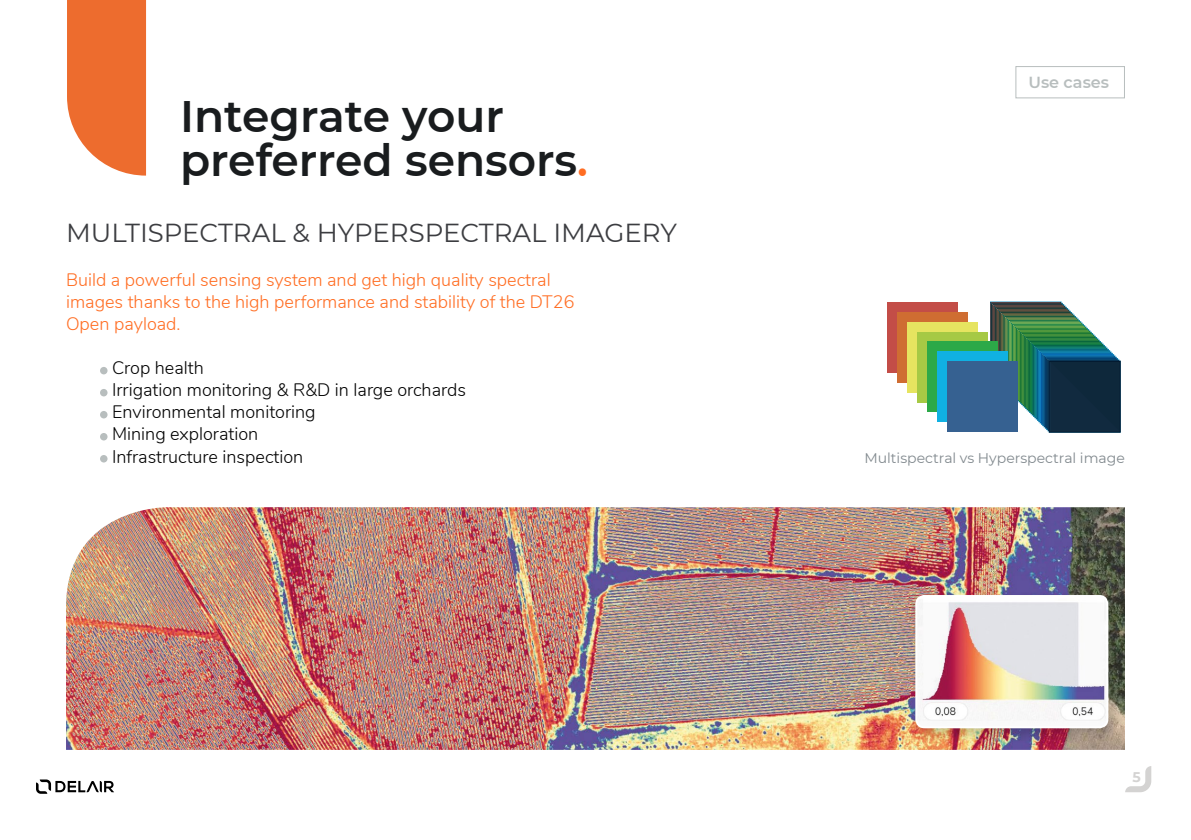
<style>
.page{position:relative;width:1191px;height:840px;background:#fff}
.page>*{position:absolute;margin:0;border:0;box-sizing:border-box;transform-origin:0 0}
.t1{font:600 44px/44px "Montserrat";color:#191c1e}
.t2{font:26px "Montserrat";color:#3c3d41}
.t3{font:300 18px/22px "Nunito";color:#ff6d22}
.t4{font:300 18px/22px "Nunito";color:#000}
.t5{font:600 16px "Montserrat";color:#b8bebe}
.t6{font:14px "Montserrat";color:#81898e}
.t7{font:700 14px "Montserrat";color:#d4d3d2}
.s1{color:#ff6d22}
</style>
<div class="page">
<svg style="left:1125px;top:766px;width:26px;height:25px"></svg>
<svg style="left:36px;top:779px;width:78px;height:14px"></svg>
<div style="left:100px;top:367px;width:8px;height:7px;background:#b8bebe;border-radius:50%"></div>
<div style="left:100px;top:389px;width:8px;height:7px;background:#b8bebe;border-radius:50%"></div>
<div style="left:100px;top:411px;width:8px;height:7px;background:#b8bebe;border-radius:50%"></div>
<div style="left:100px;top:433px;width:8px;height:7px;background:#b8bebe;border-radius:50%"></div>
<div style="left:100px;top:455px;width:8px;height:7px;background:#b8bebe;border-radius:50%"></div>
<svg style="left:67px;top:0;width:79px;height:175px;background:#ee7941"></svg>
<svg style="left:1017px;top:302px;width:103px;height:130px"></svg>
<div style="left:1036px;top:348px;width:71px;height:71px;border:1px solid #1c94c5"></div>
<div style="left:1037px;top:349px;width:71px;height:71px;border:1px solid #1c94c5"></div>
<div style="left:1038px;top:350px;width:71px;height:71px;border:1px solid #1c94c5"></div>
<div style="left:1040px;top:351px;width:71px;height:72px;border:1px solid #1c94c5"></div>
<div style="left:1041px;top:353px;width:71px;height:71px;border:1px solid #1c94c5"></div>
<div style="left:1042px;top:354px;width:71px;height:71px;border:1px solid #1c94c5"></div>
<div style="left:1044px;top:355px;width:71px;height:72px;border:1px solid #1c94c5"></div>
<div style="left:1049px;top:361px;width:71px;height:71px;background:#10293e"></div>
<div style="left:887px;top:302px;width:71px;height:71px;background:#c34d47"></div>
<div style="left:897px;top:312px;width:71px;height:70px;background:#cf6d32"></div>
<div style="left:907px;top:321px;width:71px;height:71px;background:#e6e460"></div>
<div style="left:917px;top:331px;width:70px;height:71px;background:#a6c945"></div>
<div style="left:927px;top:341px;width:70px;height:71px;background:#2ca948"></div>
<div style="left:937px;top:351px;width:70px;height:71px;background:#10b1e2"></div>
<div style="left:947px;top:361px;width:70px;height:71px;background:#366191"></div>
<img style="left:66px;top:507px;width:1059px;height:242px">
<div style="left:909px;top:589px;width:216px;height:155px;background:#000;opacity:.2"></div>
<img style="left:916px;top:595px;width:191px;height:131px">
<div style="left:915px;top:594px;width:193px;height:133px;border:2px solid #fff;border-radius:8px"></div>
<div style="left:1015px;top:66px;width:110px;height:32px;border:1px solid #b8bebe"></div>
<h1 class="t1" style="left:180px;top:92px;width:409px">Integrate your preferred sensors<span class="s1">.</span></h1>
<h2 class="t2" style="left:66px;top:215px;width:612px">MULTISPECTRAL &amp; HYPERSPECTRAL IMAGERY</h2>
<p class="t3" style="left:66px;top:268px;width:510px">Build a powerful sensing system and get high quality spectral images thanks to the high performance and stability of the DT26<br>Open payload.</p>
<p class="t4" style="left:112px;top:356px;width:355px">Crop health<br>Irrigation monitoring &amp; R&amp;D in large orchards<br>Environmental monitoring<br>Mining exploration<br>Infrastructure inspection</p>
<p class="t5" style="left:1028px;top:71px;width:82px">Use cases</p>
<p class="t6" style="left:864px;top:448px;width:262px">Multispectral vs Hyperspectral image</p>
<p class="t7" style="left:1132px;top:766px;width:10px">5</p>
</div>
